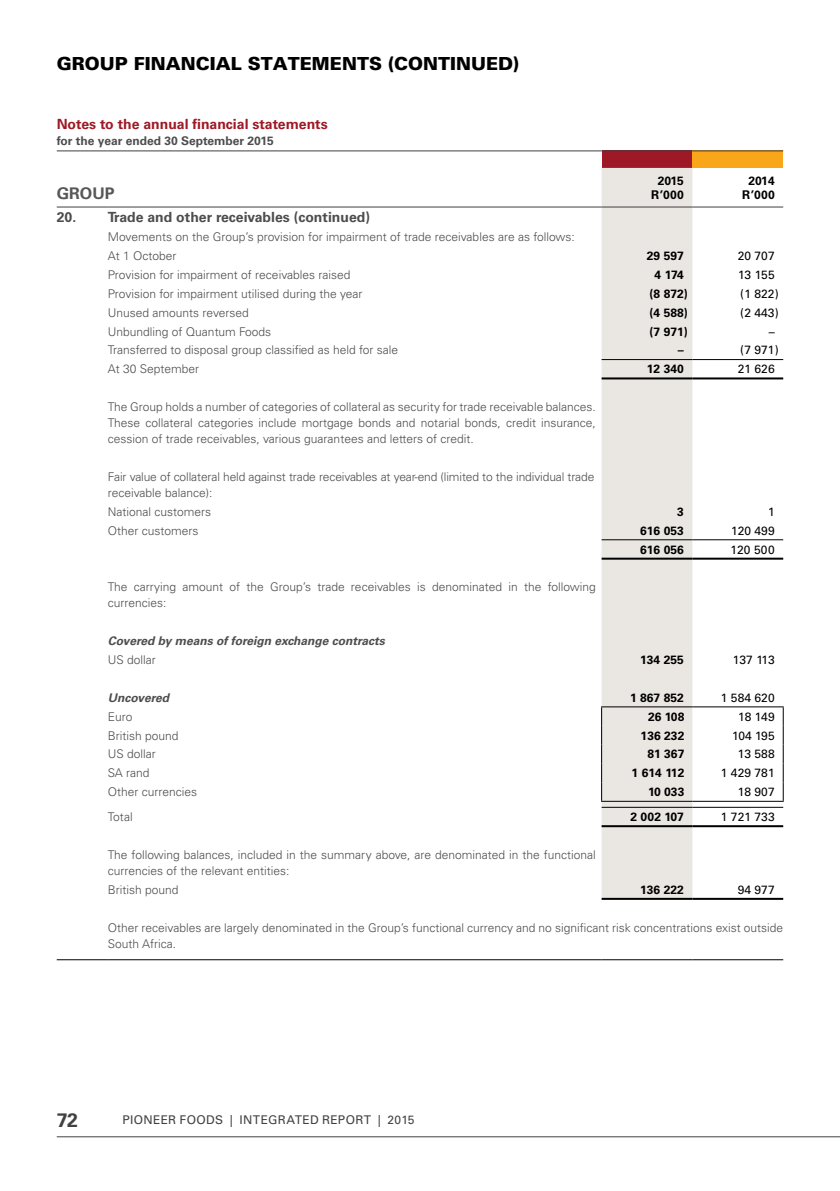
<style>
.page{position:relative;width:840px;height:1191px;background:#fff}
.page>*{position:absolute;margin:0;border:0;box-sizing:border-box;transform-origin:0 0}
.t1{font:700 19.4px "Univers LT Std";color:#414042}
.Page_head_A{font:900 18px "Univers LT Std";color:#000}
.Financial_table_head{font:700 16px "Univers LT Std";letter-spacing:.005em;color:#575757}
.AP_heading_1{font:700 14px "Univers LT Std";color:#4d4d4f}
.COPY_A_HEAD_SA{font:700 14px "Univers LT Std";color:#9e1925}
.BODY_COPY_NADIA{font:300 12px/16px "Univers LT Std";color:#4d4d4f}
.Financial_copy_light{font:300 12px "Univers LT Std";color:#4d4d4f}
.Financial_figures_cu{font:700 12px "Univers LT Std";letter-spacing:.005em;color:#000}
.Financial_figures_pr{font:12px "Univers LT Std";letter-spacing:.005em;color:#000}
.Financial_copy_bold{font:italic 700 12px "Univers LT Std";color:#4d4d4f}
.t2{font:12px "Univers LT Std";letter-spacing:.03em;color:#414042}
.Financial_copy_bold-2{font:700 12px "Univers LT Std";color:#4d4d4f}
</style>
<div class="page">
<hr style="left:57px;top:1136px;width:782px;height:1px;background:#414042">
<div style="left:601px;top:151px;width:91px;height:17px;background:#9e1925"></div>
<div style="left:692px;top:151px;width:90px;height:17px;background:#faa61a"></div>
<div style="left:601px;top:168px;width:91px;height:730px;background:#eae6e2"></div>
<hr style="left:601px;top:206px;width:91px;height:1px;background:#414042">
<hr style="left:692px;top:206px;width:90px;height:1px;background:#414042">
<hr style="left:601px;top:359px;width:91px;height:1px;background:#000">
<hr style="left:692px;top:359px;width:90px;height:1px;background:#000">
<hr style="left:601px;top:377px;width:91px;height:2px;background:#000">
<hr style="left:692px;top:377px;width:90px;height:2px;background:#000">
<hr style="left:601px;top:539px;width:91px;height:1px;background:#000">
<hr style="left:692px;top:539px;width:90px;height:1px;background:#000">
<hr style="left:601px;top:557px;width:91px;height:2px;background:#000">
<hr style="left:692px;top:557px;width:90px;height:2px;background:#000">
<hr style="left:601px;top:807px;width:91px;height:1px;background:#000">
<hr style="left:692px;top:807px;width:90px;height:1px;background:#000">
<hr style="left:601px;top:825px;width:91px;height:2px;background:#000">
<hr style="left:692px;top:825px;width:90px;height:2px;background:#000">
<hr style="left:600px;top:706px;width:92px;height:1px;background:#000">
<hr style="left:692px;top:706px;width:91px;height:1px;background:#000">
<svg style="left:782px;top:707px;width:1px;height:94px"></svg>
<hr style="left:600px;top:801px;width:92px;height:1px;background:#000">
<hr style="left:692px;top:801px;width:91px;height:1px;background:#000">
<hr style="left:57px;top:959px;width:51px;height:1px;background:#000">
<hr style="left:108px;top:959px;width:493px;height:1px;background:#000">
<hr style="left:601px;top:959px;width:91px;height:1px;background:#000">
<hr style="left:692px;top:959px;width:90px;height:1px;background:#000">
<hr style="left:57px;top:150px;width:51px;height:1px;background:#414042">
<hr style="left:108px;top:150px;width:493px;height:1px;background:#414042">
<hr style="left:601px;top:150px;width:91px;height:1px;background:#414042">
<hr style="left:692px;top:150px;width:90px;height:1px;background:#414042">
<hr style="left:601px;top:898px;width:91px;height:2px;background:#000">
<hr style="left:692px;top:898px;width:90px;height:2px;background:#000">
<hr style="left:57px;top:206px;width:51px;height:1px;background:#414042">
<hr style="left:108px;top:206px;width:493px;height:1px;background:#414042">
<p class="Page_head_A" style="left:57px;top:52px;width:463px">GROUP FINANCIAL STATEMENTS (CONTINUED)</p>
<p class="COPY_A_HEAD_SA" style="left:57px;top:116px;width:272px">Notes to the annual financial statements</p>
<p class="Financial_copy_bold-2" style="left:57px;top:134px;width:218px">for the year ended 30 September 2015</p>
<p class="Financial_table_head" style="left:57px;top:184px;width:59px">GROUP</p>
<p class="Financial_figures_cu" style="left:657px;top:173px;width:28px">2015</p>
<p class="Financial_figures_cu" style="left:651px;top:188px;width:34px">R’000</p>
<p class="Financial_figures_cu" style="left:748px;top:173px;width:28px">2014</p>
<p class="Financial_figures_cu" style="left:741px;top:188px;width:34px">R’000</p>
<p class="AP_heading_1" style="left:57px;top:209px;width:21px">20.</p>
<p class="AP_heading_1" style="left:108px;top:209px;width:263px">Trade and other receivables (continued)</p>
<p class="Financial_copy_light" style="left:108px;top:230px;width:468px">Movements on the Group’s provision for impairment of trade receivables are as follows:</p>
<p class="Financial_copy_light" style="left:108px;top:248px;width:70px">At 1 October</p>
<p class="Financial_figures_cu" style="left:646px;top:249px;width:38px">29 597</p>
<p class="Financial_figures_pr" style="left:737px;top:249px;width:38px">20 707</p>
<p class="Financial_copy_light" style="left:108px;top:267px;width:244px">Provision for impairment of receivables raised</p>
<p class="Financial_figures_cu" style="left:654px;top:268px;width:31px">4 174</p>
<p class="Financial_figures_pr" style="left:737px;top:267px;width:38px">13 155</p>
<p class="Financial_copy_light" style="left:108px;top:286px;width:256px">Provision for impairment utilised during the year</p>
<p class="Financial_figures_cu" style="left:649px;top:286px;width:40px">(8 872)</p>
<p class="Financial_figures_pr" style="left:739px;top:286px;width:40px">(1 822)</p>
<p class="Financial_copy_light" style="left:108px;top:305px;width:142px">Unused amounts reversed</p>
<p class="Financial_figures_cu" style="left:649px;top:305px;width:40px">(4 588)</p>
<p class="Financial_figures_pr" style="left:739px;top:305px;width:40px">(2 443)</p>
<p class="Financial_copy_light" style="left:108px;top:324px;width:165px">Unbundling of Quantum Foods</p>
<p class="Financial_figures_cu" style="left:649px;top:324px;width:40px">(7 971)</p>
<p class="Financial_figures_pr" style="left:768px;top:324px;width:7px">–</p>
<p class="Financial_copy_light" style="left:108px;top:343px;width:292px">Transferred to disposal group classified as held for sale</p>
<p class="Financial_figures_cu" style="left:677px;top:343px;width:7px">–</p>
<p class="Financial_figures_pr" style="left:739px;top:343px;width:40px">(7 971)</p>
<p class="Financial_copy_light" style="left:108px;top:362px;width:93px">At 30 September</p>
<p class="Financial_figures_cu" style="left:646px;top:362px;width:38px">12 340</p>
<p class="Financial_figures_pr" style="left:737px;top:362px;width:38px">21 626</p>
<p class="BODY_COPY_NADIA" style="left:108px;top:399px;width:489px;text-align:justify">The Group holds a number of categories of collateral as security for trade receivable balances.<br>These collateral categories include mortgage bonds and notarial bonds, credit insurance, cession of trade receivables, various guarantees and letters of credit.</p>
<p class="Financial_copy_light" style="left:108px;top:469px;width:488px">Fair value of collateral held against trade receivables at year-end (limited to the individual trade</p>
<p class="Financial_copy_light" style="left:108px;top:485px;width:106px">receivable balance):</p>
<p class="Financial_copy_light" style="left:108px;top:504px;width:105px">National customers</p>
<p class="Financial_figures_cu" style="left:676px;top:504px;width:8px">3</p>
<p class="Financial_figures_pr" style="left:767px;top:504px;width:8px">1</p>
<p class="Financial_copy_light" style="left:108px;top:523px;width:92px">Other customers</p>
<p class="Financial_figures_cu" style="left:639px;top:523px;width:45px">616 053</p>
<p class="Financial_figures_pr" style="left:730px;top:523px;width:45px">120 499</p>
<p class="Financial_figures_cu" style="left:639px;top:542px;width:45px">616 056</p>
<p class="Financial_figures_pr" style="left:730px;top:542px;width:46px">120 500</p>
<p class="BODY_COPY_NADIA" style="left:108px;top:579px;width:489px">The carrying amount of the Group’s trade receivables is denominated in the following currencies:</p>
<p class="Financial_copy_bold" style="left:108px;top:634px;width:278px">Covered by means of foreign exchange contracts</p>
<p class="Financial_copy_light" style="left:108px;top:652px;width:49px">US dollar</p>
<p class="Financial_figures_cu" style="left:639px;top:652px;width:45px">134 255</p>
<p class="Financial_figures_pr" style="left:732px;top:652px;width:43px">137 113</p>
<p class="Financial_copy_bold" style="left:108px;top:690px;width:63px">Uncovered</p>
<p class="Financial_figures_cu" style="left:629px;top:690px;width:55px">1 867 852</p>
<p class="Financial_figures_pr" style="left:720px;top:690px;width:55px">1 584 620</p>
<p class="Financial_copy_light" style="left:108px;top:709px;width:26px">Euro</p>
<p class="Financial_figures_cu" style="left:647px;top:709px;width:38px">26 108</p>
<p class="Financial_figures_pr" style="left:737px;top:709px;width:38px">18 149</p>
<p class="Financial_copy_light" style="left:108px;top:728px;width:72px">British pound</p>
<p class="Financial_figures_cu" style="left:640px;top:728px;width:45px">136 232</p>
<p class="Financial_figures_pr" style="left:732px;top:728px;width:44px">104 195</p>
<p class="Financial_copy_light" style="left:108px;top:747px;width:49px">US dollar</p>
<p class="Financial_figures_cu" style="left:647px;top:747px;width:38px">81 367</p>
<p class="Financial_figures_pr" style="left:737px;top:747px;width:38px">13 588</p>
<p class="Financial_copy_light" style="left:108px;top:766px;width:43px">SA rand</p>
<p class="Financial_figures_cu" style="left:631px;top:766px;width:54px">1 614 112</p>
<p class="Financial_figures_pr" style="left:720px;top:766px;width:55px">1 429 781</p>
<p class="Financial_copy_light" style="left:108px;top:784px;width:91px">Other currencies</p>
<p class="Financial_figures_cu" style="left:647px;top:785px;width:38px">10 033</p>
<p class="Financial_figures_pr" style="left:737px;top:785px;width:38px">18 907</p>
<p class="Financial_copy_light" style="left:108px;top:809px;width:26px">Total</p>
<p class="Financial_figures_cu" style="left:630px;top:810px;width:55px">2 002 107</p>
<p class="Financial_figures_pr" style="left:720px;top:809px;width:55px">1 721 733</p>
<p class="BODY_COPY_NADIA" style="left:108px;top:846px;width:489px">The following balances, included in the summary above, are denominated in the functional currencies of the relevant entities:</p>
<p class="Financial_copy_light" style="left:108px;top:882px;width:72px">British pound</p>
<p class="Financial_figures_cu" style="left:639px;top:882px;width:45px">136 222</p>
<p class="Financial_figures_pr" style="left:737px;top:882px;width:38px">94 977</p>
<p class="BODY_COPY_NADIA" style="left:108px;top:919px;width:676px">Other receivables are largely denominated in the Group’s functional currency and no significant risk concentrations exist outside<br>South Africa.</p>
<h1 class="t1" style="left:57px;top:1108px;width:23px">72</h1>
<p class="t2" style="left:122px;top:1113px;width:293px">PIONEER FOODS | INTEGRATED REPORT | 2015</p>
</div>
